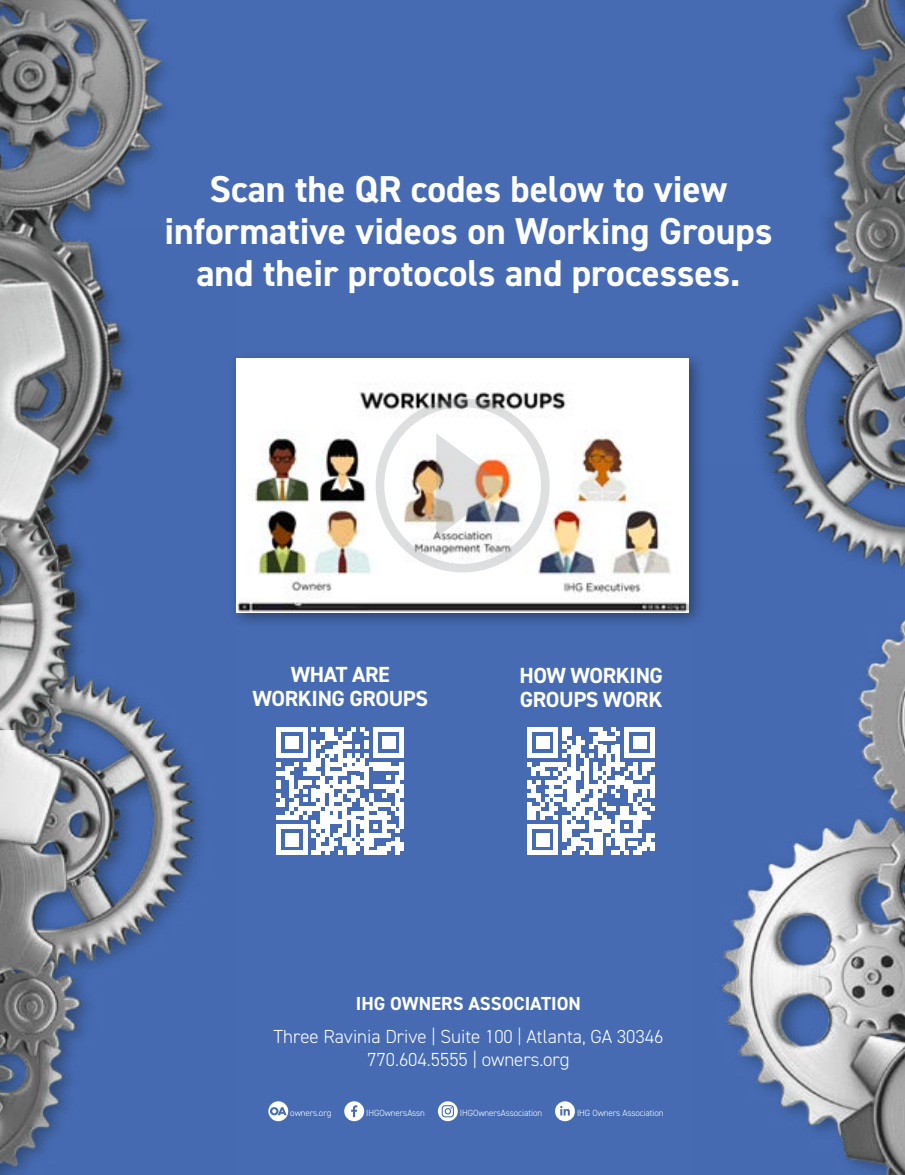
<style>
.page{position:relative;width:905px;height:1175px;background:#fff}
.page>*{position:absolute;margin:0;border:0;box-sizing:border-box;transform-origin:0 0}
.t1{font:700 37.5px/42px "DIN2014";color:#fff;text-align:center}
.t2{font:700 21.9px/24px "DIN2014";letter-spacing:-.02em;color:#fff}
.t3{font:300 18.9px/23px "DIN2014";color:#fff;text-align:center}
.t4{font:700 18.9px "DIN2014";color:#fff}
.t5{font:300 9px "DIN2014";letter-spacing:-.01em;color:#fff}
</style>
<div class="page">
<div style="left:0;top:0;width:904px;height:1174px;background:#466bb3"></div>
<img style="left:756px;top:0;width:148px;height:465px">
<img style="left:720px;top:465px;width:184px;height:709px">
<svg style="left:527px;top:727px;width:128px;height:128px"></svg>
<div style="left:650px;top:841px;width:5px;height:9px;background:#fff"></div>
<svg style="left:276px;top:727px;width:128px;height:128px"></svg>
<div style="left:229px;top:351px;width:476px;height:277px;background:#000;opacity:.39"></div>
<img style="left:359px;top:358px;width:329px;height:254px">
<div style="left:375px;top:398px;width:174px;height:174px;border:9px solid #939598;border-radius:50%"></div>
<img style="left:436px;top:433px;width:70px;height:104px">
<svg style="left:268px;top:1101px;width:20px;height:20px"></svg>
<svg style="left:270px;top:1107px;width:16px;height:8px"></svg>
<div style="left:344px;top:1101px;width:20px;height:20px;background:#fff;border-radius:50%"></div>
<svg style="left:351px;top:1105px;width:6px;height:12px"></svg>
<svg style="left:438px;top:1101px;width:20px;height:20px"></svg>
<div style="left:555px;top:1101px;width:20px;height:20px;background:#fff;border-radius:50%"></div>
<svg style="left:560px;top:1105px;width:10px;height:10px"></svg>
<img style="left:0;top:730px;width:200px;height:444px">
<img style="left:0;top:0;width:359px;height:730px">
<p class="t1" style="left:164px;top:168px;width:609px">Scan the QR codes below to view informative videos on Working Groups and their protocols and processes.</p>
<p class="t2" style="left:252px;top:662px;width:177px;text-align:center">WHAT ARE<br>WORKING GROUPS</p>
<p class="t2" style="left:519px;top:662px;width:145px">HOW WORKING<br>GROUPS WORK</p>
<p class="t4" style="left:356px;top:991px;width:227px">IHG OWNERS ASSOCIATION</p>
<p class="t3" style="left:273px;top:1025px;width:391px">Three Ravinia Drive | Suite 100 | Atlanta, GA 30346<br>770.604.5555 | owners.org</p>
<p class="t5" style="left:290px;top:1107px;width:43px">owners.org</p>
<p class="t5" style="left:366px;top:1107px;width:60px">IHGOwnersAssn</p>
<p class="t5" style="left:460px;top:1107px;width:84px">IHGOwnersAssociation</p>
<p class="t5" style="left:577px;top:1107px;width:88px">IHG Owners Association</p>
</div>
